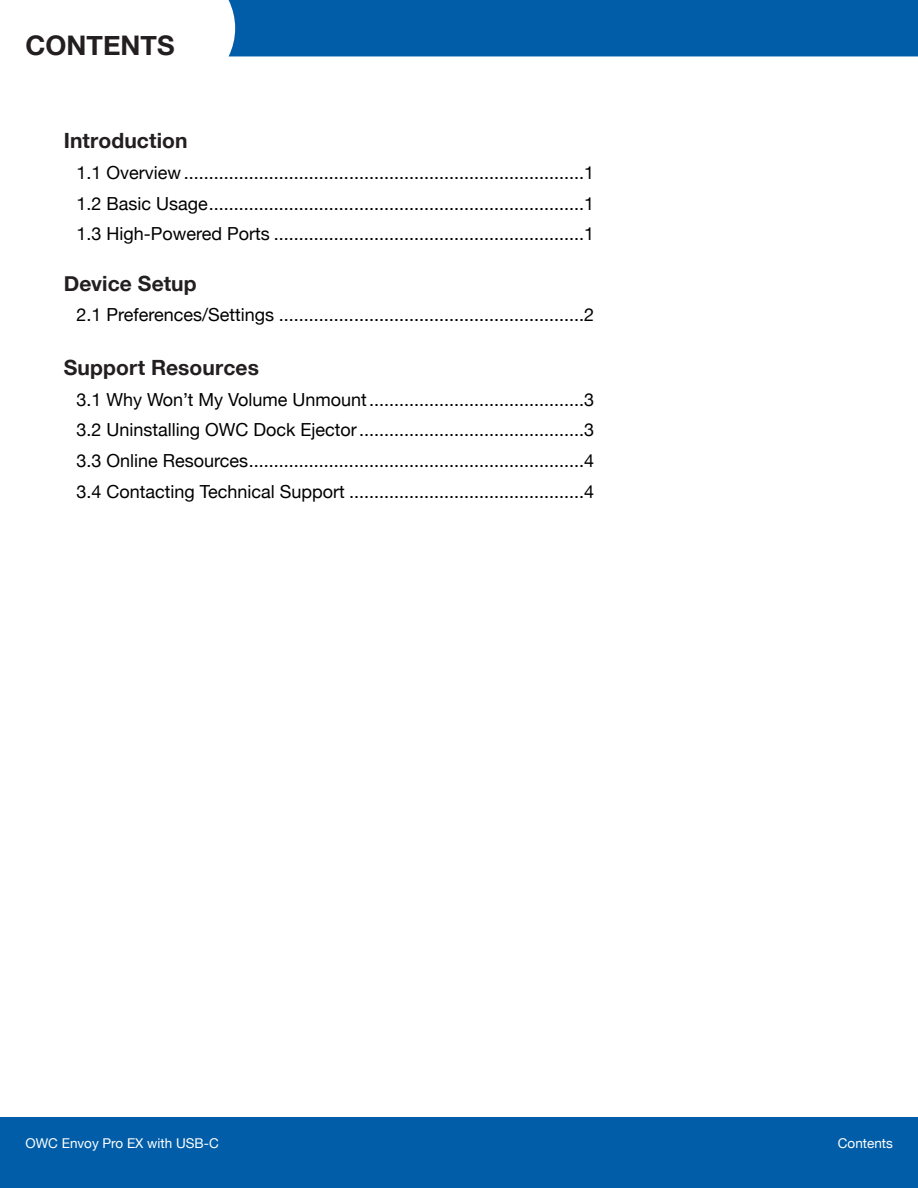
<style>
.page{position:relative;width:918px;height:1188px;background:#fff}
.page>*{position:absolute;margin:0;border:0;box-sizing:border-box;transform-origin:0 0}
.Section_Header{font:700 27px "Helvetica Neue";color:#231f20}
.t1{font:700 21px "Helvetica Neue";letter-spacing:.005em;color:#231f20}
.TOC_Header{font:18px "Helvetica Neue";color:#000}
.t2{font:13.5px "Helvetica Neue";color:#fff}
</style>
<div class="page">
<div style="left:0;top:1118px;width:918px;height:70px;background:#015da7"></div>
<div style="left:229px;top:0;width:689px;height:56px;background:#015da7"></div>
<p class="Section_Header" style="left:26px;top:24px;width:151px">CONTENTS</p>
<p class="t1" style="left:64px;top:124px;width:125px">Introduction</p>
<p class="TOC_Header" style="left:77px;top:159px;width:519px">1.1 Overview................................................................................1</p>
<p class="TOC_Header" style="left:77px;top:190px;width:519px">1.2 Basic Usage...........................................................................1</p>
<p class="TOC_Header" style="left:77px;top:221px;width:519px">1.3 High-Powered Ports ..............................................................1</p>
<p class="t1" style="left:64px;top:267px;width:134px">Device Setup</p>
<p class="TOC_Header" style="left:77px;top:302px;width:519px">2.1 Preferences/Settings .............................................................2</p>
<p class="t1" style="left:64px;top:351px;width:197px">Support Resources</p>
<p class="TOC_Header" style="left:77px;top:386px;width:519px">3.1 Why Won’t My Volume Unmount...........................................3</p>
<p class="TOC_Header" style="left:77px;top:417px;width:519px">3.2 Uninstalling OWC Dock Ejector.............................................3</p>
<p class="TOC_Header" style="left:77px;top:448px;width:519px">3.3 Online Resources...................................................................4</p>
<p class="TOC_Header" style="left:77px;top:479px;width:519px">3.4 Contacting Technical Support ...............................................4</p>
<p class="t2" style="left:26px;top:1134px;width:195px">OWC Envoy Pro EX with USB-C</p>
<p class="t2" style="left:838px;top:1134px;width:57px">Contents</p>
</div>
